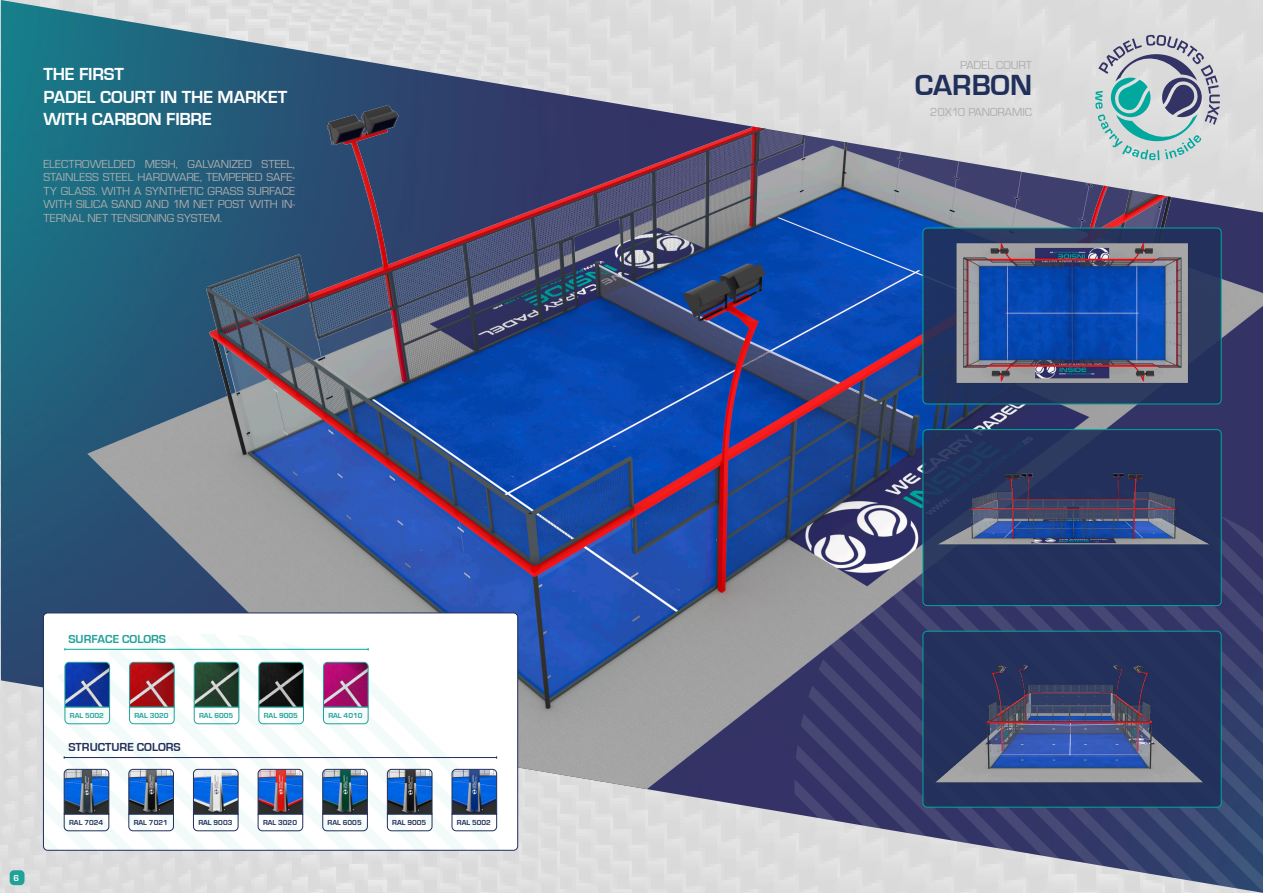
<style>
.page{position:relative;width:1263px;height:893px;background:#fff}
.page>*{position:absolute;margin:0;border:0;box-sizing:border-box;transform-origin:0 0}
.t1{font:700 30px "Eurostile Becker";color:#21305a}
.t2{font:700 18px "Eurostile Becker";letter-spacing:-.01em;color:#fff}
.t3{font:12px/13.5px "Eurostile Becker";color:#adadad;text-align:justify}
.t4{font:700 12px "Eurostile";color:#21305a}
.t5{font:700 12px "Eurostile";color:#20a299}
.t6{font:700 9px "Eurostile";color:#fff}
.t7{font:700 7.5px "Eurostile";color:#21305a}
.t8{font:700 7.5px "Eurostile";color:#20a299}
</style>
<div class="page">
<img style="left:1px;top:0;width:1262px;height:893px">
<img style="left:60px;top:10px;width:1203px;height:883px">
<svg style="left:1095px;top:35px;width:125px;height:125px"></svg>
<img style="left:923px;top:631px;width:298px;height:176px">
<div style="left:922px;top:631px;width:299px;height:176px;border:1px solid #00a89e;border-radius:4px"></div>
<div style="left:923px;top:430px;width:298px;height:176px;background:#21305a;border-radius:4px"></div>
<img style="left:933px;top:431px;width:277px;height:133px">
<div style="left:922px;top:429px;width:299px;height:177px;border:1px solid #00a89e;border-radius:4px"></div>
<div style="left:923px;top:228px;width:298px;height:176px;background:#223261;border-radius:4px"></div>
<img style="left:954px;top:230px;width:236px;height:172px">
<div style="left:922px;top:228px;width:299px;height:176px;border:1px solid #00a89e;border-radius:4px"></div>
<div style="left:43px;top:613px;width:475px;height:237px;background:#fff;border-radius:4px"></div>
<svg style="left:237px;top:635px;width:44px;height:26px"></svg>
<svg style="left:281px;top:643px;width:218px;height:205px"></svg>
<hr style="left:65px;top:649px;width:303px;height:1px;background:#00a89e">
<svg style="left:43px;top:661px;width:454px;height:189px"></svg>
<div style="left:10px;top:870px;width:15px;height:15px;background:#20a299;border-radius:4px"></div>
<p class="t2" style="left:43px;top:64px;width:82px">THE FIRST</p>
<p class="t2" style="left:43px;top:87px;width:246px">PADEL COURT IN THE MARKET</p>
<p class="t2" style="left:43px;top:109px;width:170px">WITH CARBON FIBRE</p>
<p class="t3" style="left:43px;top:157px;width:253px">ELECTROWELDED MESH, GALVANIZED STEEL, STAINLESS STEEL HARDWARE, TEMPERED SAFE-TY GLASS. WITH A SYNTHETIC GRASS SURFACE WITH SILICA SAND AND 1M NET POST WITH IN-TERNAL NET TENSIONING SYSTEM.</p>
<p class="t6" style="left:14px;top:873px;width:7px">6</p>
<p class="t5" style="left:68px;top:633px;width:99px">SURFACE COLORS</p>
<p class="t8" style="left:70px;top:711px;width:36px">RAL 5002</p>
<p class="t8" style="left:134px;top:711px;width:36px">RAL 3020</p>
<p class="t8" style="left:199px;top:711px;width:36px">RAL 6005</p>
<p class="t8" style="left:264px;top:711px;width:36px">RAL 9005</p>
<p class="t8" style="left:328px;top:711px;width:36px">RAL 4010</p>
<p class="t4" style="left:68px;top:740px;width:114px">STRUCTURE COLORS</p>
<p class="t7" style="left:69px;top:818px;width:36px">RAL 7024</p>
<p class="t7" style="left:134px;top:818px;width:36px">RAL 7021</p>
<p class="t7" style="left:198px;top:818px;width:36px">RAL 9003</p>
<p class="t7" style="left:263px;top:818px;width:36px">RAL 3020</p>
<p class="t7" style="left:328px;top:818px;width:36px">RAL 6005</p>
<p class="t7" style="left:392px;top:818px;width:36px">RAL 9005</p>
<p class="t7" style="left:457px;top:818px;width:36px">RAL 5002</p>
<p class="t3" style="left:960px;top:59px;width:74px">PADEL COURT</p>
<p class="t1" style="left:915px;top:68px;width:119px">CARBON</p>
<p class="t3" style="left:930px;top:106px;width:103px">20X10 PANORAMIC</p>
</div>
